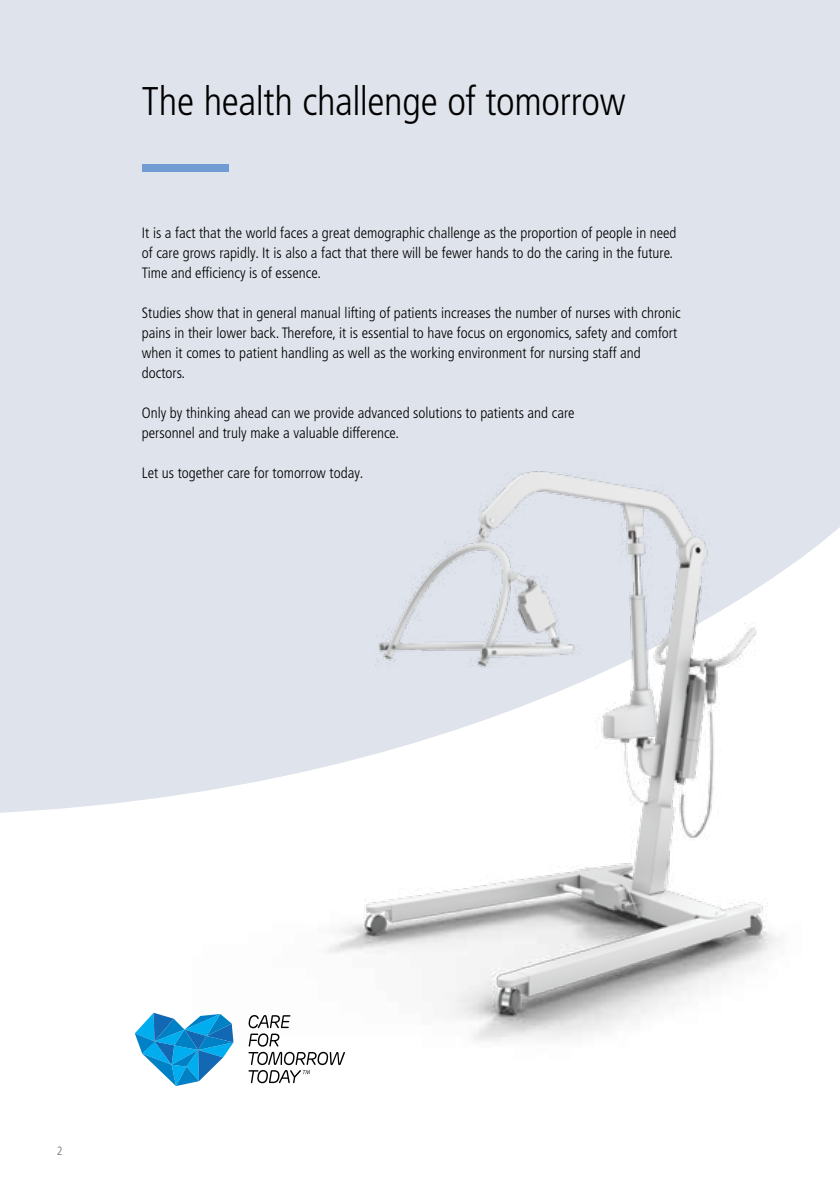
<style>
.page{position:relative;width:840px;height:1191px;background:#fff}
.page>*{position:absolute;margin:0;border:0;box-sizing:border-box;transform-origin:0 0}
.t1{font:300 condensed 40px "Frutiger LT Pro";letter-spacing:-.01em;color:#000}
.t2{font:300 condensed 15px/20px "Frutiger LT Pro";color:#000}
.t3{font:300 condensed 12px "Frutiger LT Pro";color:#6d6e71}
</style>
<div class="page">
<div style="left:0;top:0;width:839px;height:813px;background:#dfe3eb"></div>
<img style="left:193px;top:380px;width:646px;height:704px">
<div style="left:142px;top:164px;width:86px;height:8px;background:#719cd2"></div>
<svg style="left:135px;top:1012px;width:98px;height:74px"></svg>
<svg style="left:248px;top:1015px;width:97px;height:68px"></svg>
<h1 class="t1" style="left:142px;top:78px;width:485px">The health challenge of tomorrow</h1>
<p class="t2" style="left:142px;top:223px;width:536px">It is a fact that the world faces a great demographic challenge as the proportion of people in need of care grows rapidly. It is also a fact that there will be fewer hands to do the caring in the future.<br>Time and efficiency is of essence.</p>
<p class="t2" style="left:142px;top:303px;width:540px">Studies show that in general manual lifting of patients increases the number of nurses with chronic pains in their lower back. Therefore, it is essential to have focus on ergonomics, safety and comfort when it comes to patient handling as well as the working environment for nursing staff and doctors.</p>
<p class="t2" style="left:142px;top:403px;width:434px">Only by thinking ahead can we provide advanced solutions to patients and care personnel and truly make a valuable difference.</p>
<p class="t2" style="left:142px;top:463px;width:223px">Let us together care for tomorrow today.</p>
<p class="t3" style="left:57px;top:1143px;width:7px">2</p>
</div>
